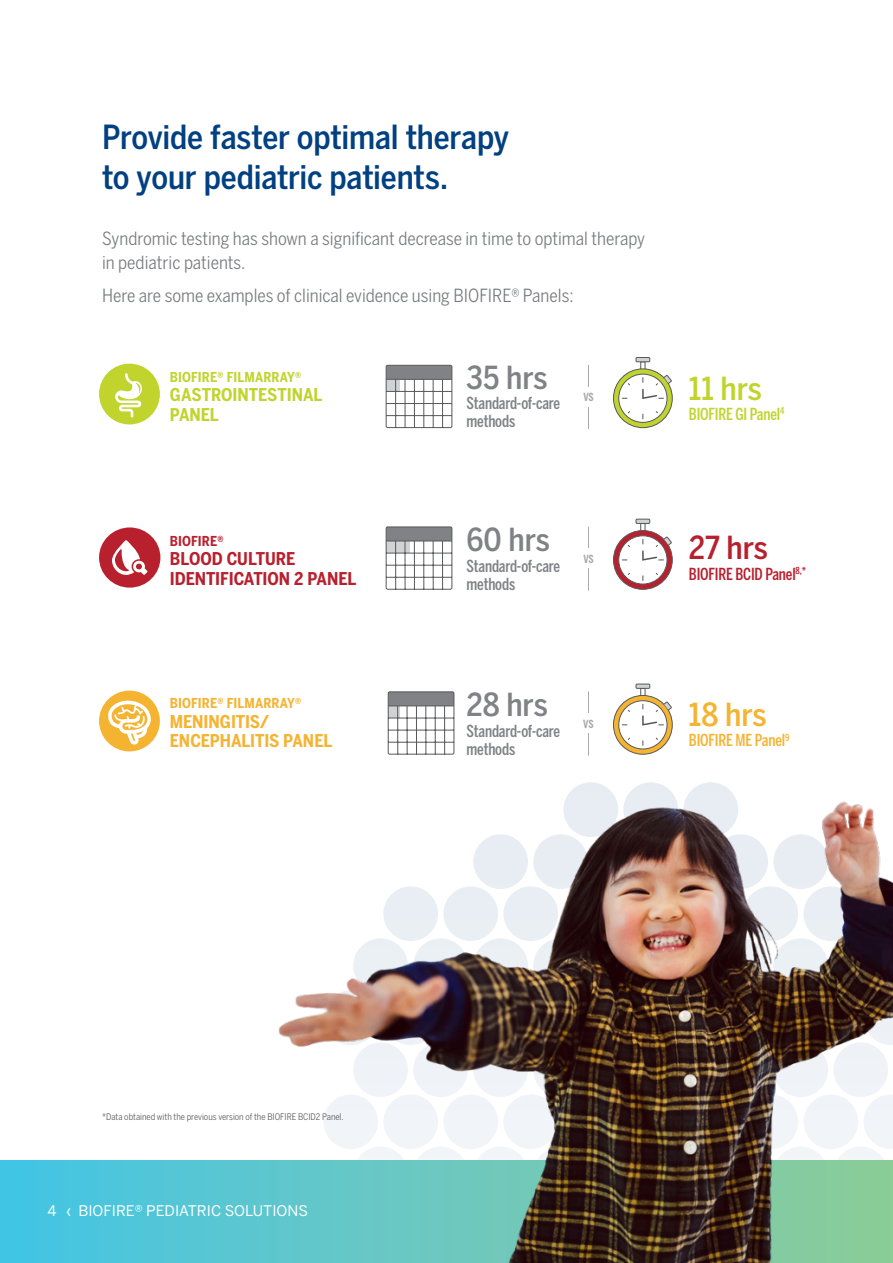
<style>
.page{position:relative;width:893px;height:1263px;background:#fff}
.page>*{position:absolute;margin:0;border:0;box-sizing:border-box;transform-origin:0 0}
.header_small{font:500 33px/39.6px "Benton Sans Condensed";letter-spacing:-.005em;color:#014081}
.Infographic_number_m{font:500 31.5px "Benton Sans Condensed";color:#808285}
.Infographic_number_m-2{font:500 31.5px "Benton Sans Condensed";color:#c0d42d}
.Infographic_number_m-3{font:500 31.5px "Benton Sans Condensed";color:#b9202e}
.Infographic_number_m-4{font:500 31.5px "Benton Sans Condensed";color:#f5b332}
.Body_copy{font:18px/24px "Benton Sans Condensed";color:#787a7d}
.Panel_name_medium{font:700 17.55px/19.5px "Benton Sans Condensed";letter-spacing:-.005em;color:#b9202e}
.Panel_name_medium-2{font:700 17.55px/19.5px "Benton Sans Condensed";letter-spacing:-.01em;color:#f5b332}
.Panel_name_medium-3{font:700 17.55px/19.5px "Benton Sans Condensed";letter-spacing:-.005em;color:#c0d42d}
.Infographic_label_la{font:500 16.5px/18px "Benton Sans Compressed";letter-spacing:-.01em;color:#808285}
.Infographic_label_la-2{font:500 16.5px "Benton Sans Compressed";letter-spacing:-.01em;color:#b9202e}
.Infographic_label_la-3{font:500 16.5px "Benton Sans Compressed";letter-spacing:-.01em;color:#c0d42d}
.Infographic_label_la-4{font:500 16.5px "Benton Sans Compressed";letter-spacing:-.01em;color:#f5b332}
.page_numbers_left{font:14.55px "Benton Sans";color:#fff}
.Panel_BF_medium{font:700 13.65px "Benton Sans Condensed";letter-spacing:.005em;color:#f5b332}
.Panel_BF_medium-2{font:700 13.65px "Benton Sans Condensed";letter-spacing:.005em;color:#c0d42d}
.Panel_BF_medium-3{font:700 13.65px "Benton Sans Condensed";letter-spacing:.005em;color:#b9202e}
.vs{font:700 11.1px "Benton Sans Compressed";color:#a8a9ad}
.disclaimer_text{font:9px "Benton Sans Condensed";color:#57585a}
</style>
<div class="page">
<svg style="left:569px;top:782px;width:164px;height:12px;fill:#e7edf3"></svg>
<svg style="left:0;top:1161px;width:266px;height:102px;background:#4ec5d9"></svg>
<svg style="left:385px;top:364px;width:68px;height:64px"></svg>
<hr style="left:386px;top:379px;width:66px;height:1px;background:#57585a">
<svg style="left:613px;top:369px;width:59px;height:59px"></svg>
<div style="left:613px;top:368px;width:60px;height:60px;border:1px solid #57585a;border-radius:50%"></div>
<div style="left:640px;top:361px;width:5px;height:8px;border:1px solid #555659"></div>
<div style="left:636px;top:357px;width:14px;height:5px;background:#d1d2d4"></div>
<div style="left:636px;top:357px;width:14px;height:5px;border:1px solid #57585a"></div>
<svg style="left:621px;top:374px;width:51px;height:46px"></svg>
<div style="left:618px;top:374px;width:49px;height:49px;border:1px solid #57585a;border-radius:50%"></div>
<hr style="left:588px;top:365px;width:1px;height:64px;background:#a8a9ad">
<svg style="left:385px;top:526px;width:68px;height:64px"></svg>
<hr style="left:386px;top:541px;width:66px;height:1px;background:#57585a">
<svg style="left:613px;top:530px;width:59px;height:59px"></svg>
<div style="left:613px;top:530px;width:60px;height:60px;border:1px solid #57585a;border-radius:50%"></div>
<div style="left:640px;top:523px;width:5px;height:8px;border:1px solid #555659"></div>
<hr style="left:636px;top:519px;width:14px;height:4px;background:#d1d2d4">
<div style="left:636px;top:519px;width:14px;height:5px;border:1px solid #57585a"></div>
<svg style="left:621px;top:536px;width:51px;height:45px"></svg>
<div style="left:618px;top:535px;width:49px;height:49px;border:1px solid #57585a;border-radius:50%"></div>
<hr style="left:588px;top:527px;width:1px;height:64px;background:#a8a9ad">
<img style="left:266px;top:794px;width:627px;height:469px">
<svg style="left:387px;top:691px;width:68px;height:64px"></svg>
<hr style="left:388px;top:705px;width:66px;height:1px;background:#57585a">
<svg style="left:613px;top:695px;width:59px;height:59px"></svg>
<div style="left:613px;top:695px;width:60px;height:60px;border:1px solid #57585a;border-radius:50%"></div>
<div style="left:640px;top:688px;width:5px;height:8px;border:1px solid #555659"></div>
<hr style="left:636px;top:684px;width:14px;height:4px;background:#d1d2d4">
<div style="left:636px;top:684px;width:14px;height:5px;border:1px solid #57585a"></div>
<svg style="left:621px;top:701px;width:51px;height:45px"></svg>
<div style="left:618px;top:700px;width:49px;height:49px;border:1px solid #57585a;border-radius:50%"></div>
<hr style="left:588px;top:691px;width:1px;height:65px;background:#a8a9ad">
<svg style="left:99px;top:691px;width:61px;height:60px"></svg>
<svg style="left:99px;top:364px;width:61px;height:60px"></svg>
<svg style="left:99px;top:527px;width:61px;height:61px"></svg>
<div style="left:576px;top:387px;width:25px;height:19px;background:#fff"></div>
<div style="left:576px;top:549px;width:25px;height:19px;background:#fff"></div>
<div style="left:576px;top:714px;width:25px;height:19px;background:#fff"></div>
<p class="header_small" style="left:102px;top:118px;width:409px">Provide faster optimal therapy to your pediatric patients.</p>
<p class="Body_copy" style="left:102px;top:226px;width:545px">Syndromic testing has shown a significant decrease in time to optimal therapy in pediatric patients.</p>
<p class="Body_copy" style="left:102px;top:283px;width:473px">Here are some examples of clinical evidence using BIOFIRE® Panels:</p>
<p class="Panel_BF_medium-2" style="left:170px;top:368px;width:133px">BIOFIRE® FILMARRAY®</p>
<p class="Panel_name_medium-3" style="left:170px;top:385px;width:154px">GASTROINTESTINAL<br>PANEL</p>
<p class="Panel_BF_medium-3" style="left:170px;top:532px;width:55px">BIOFIRE®</p>
<p class="Panel_name_medium" style="left:170px;top:549px;width:188px">BLOOD CULTURE<br>IDENTIFICATION 2 PANEL</p>
<p class="Panel_BF_medium" style="left:170px;top:695px;width:133px">BIOFIRE® FILMARRAY®</p>
<p class="Panel_name_medium-2" style="left:170px;top:712px;width:164px">MENINGITIS/<br>ENCEPHALITIS PANEL</p>
<p class="Infographic_number_m" style="left:467px;top:358px;width:83px">35 hrs</p>
<p class="Infographic_label_la" style="left:467px;top:394px;width:95px">Standard-of-care methods</p>
<p class="vs" style="left:583px;top:390px;width:12px">VS</p>
<p class="Infographic_number_m" style="left:467px;top:520px;width:85px">60 hrs</p>
<p class="Infographic_label_la" style="left:467px;top:557px;width:95px">Standard-of-care methods</p>
<p class="vs" style="left:583px;top:552px;width:12px">VS</p>
<p class="Infographic_number_m" style="left:467px;top:685px;width:83px">28 hrs</p>
<p class="Infographic_label_la" style="left:467px;top:722px;width:95px">Standard-of-care methods</p>
<p class="vs" style="left:583px;top:717px;width:12px">VS</p>
<p class="Infographic_number_m-2" style="left:689px;top:369px;width:75px">11 hrs</p>
<p class="Infographic_label_la-3" style="left:689px;top:403px;width:97px">BIOFIRE GI Panel<sup>4</sup></p>
<p class="Infographic_number_m-3" style="left:689px;top:529px;width:81px">27 hrs</p>
<p class="Infographic_label_la-2" style="left:689px;top:563px;width:119px">BIOFIRE BCID Panel<sup>8,*</sup></p>
<p class="Infographic_number_m-4" style="left:689px;top:695px;width:79px">18 hrs</p>
<p class="Infographic_label_la-4" style="left:689px;top:730px;width:102px">BIOFIRE ME Panel<sup>9</sup></p>
<p class="disclaimer_text" style="left:102px;top:1111px;width:243px">*Data obtained with the previous version of the BIOFIRE BCID2 Panel.</p>
<p class="page_numbers_left" style="left:47px;top:1202px;width:262px">4 ‹ BIOFIRE® PEDIATRIC SOLUTIONS</p>
</div>
